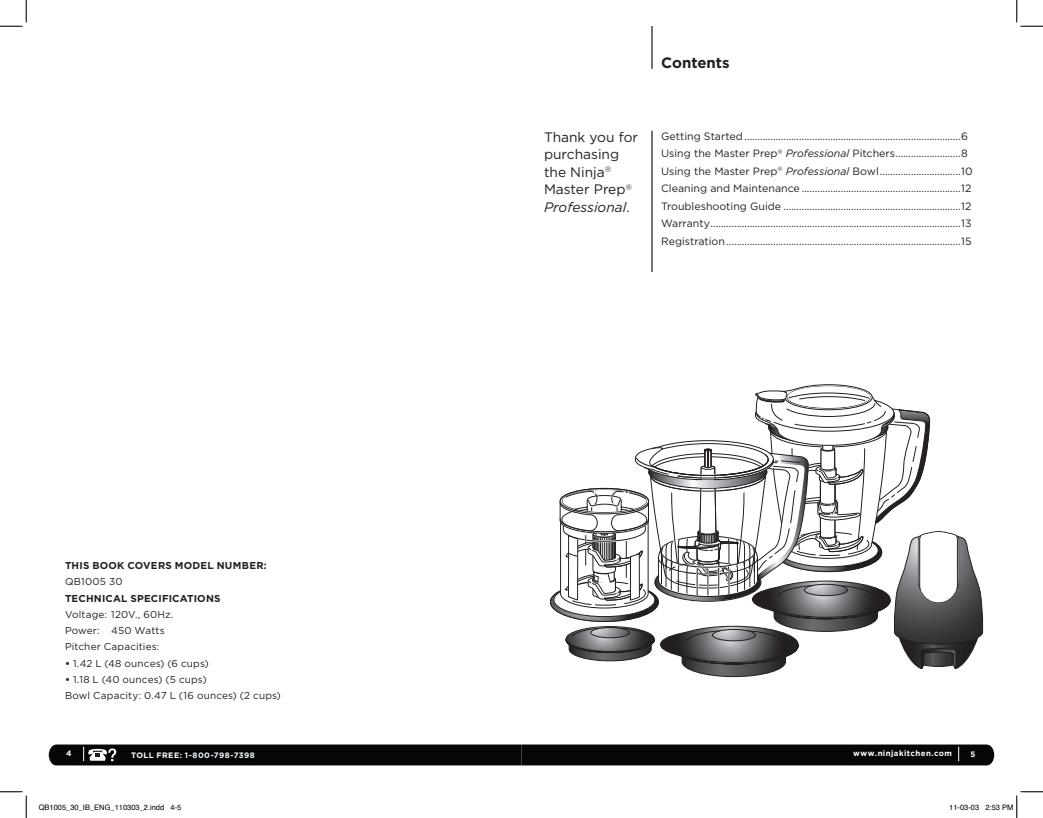
<style>
.page{position:relative;width:1043px;height:818px;background:#fff}
.page>*{position:absolute;margin:0;border:0;box-sizing:border-box;transform-origin:0 0}
.t1{font:700 15px "Gotham";color:#231f20}
.t2{font:13.75px/17.5px "Gotham";color:#231f20}
.t3{font:10.62px/17.5px "Gotham";color:#231f20}
.t4{font:10px/16.2px "Gotham";letter-spacing:.015em;color:#231f20}
.t5{font:700 10px "Gotham";letter-spacing:.02em;color:#231f20}
.t6{font:700 7.88px "Gotham";letter-spacing:.055em;color:#eef8fb}
.t7{font:700 7.88px "Gotham";letter-spacing:.055em;color:#fff}
.t8{font:7.5px "Helvetica";color:#000}
.s1{font-weight:700}
.s2{font-style:italic}
.s3{color:#fff}
</style>
<div class="page">
<div style="left:49px;top:744px;width:945px;height:21px;background:#050607"></div>
<hr style="left:651px;top:131px;width:1px;height:141px;background:#231f20">
<hr style="left:651px;top:26px;width:1px;height:43px;background:#231f20">
<svg style="left:550px;top:384px;width:433px;height:293px"></svg>
<svg style="left:0;top:0;width:27px;height:27px"></svg>
<svg style="left:0;top:791px;width:27px;height:27px"></svg>
<svg style="left:1016px;top:0;width:26px;height:27px"></svg>
<svg style="left:1016px;top:791px;width:26px;height:27px"></svg>
<h1 class="t1" style="left:661px;top:54px;width:70px">Contents</h1>
<p class="t5" style="left:65px;top:559px;width:203px">THIS BOOK COVERS MODEL NUMBER:</p>
<p class="t4" style="left:65px;top:573px;width:59px">QB1005 30</p>
<p class="t5" style="left:65px;top:592px;width:157px">TECHNICAL SPECIFICATIONS</p>
<p class="t4" style="left:65px;top:606px;width:110px">Voltage: 120V., 60Hz.<br>Power: 450 Watts<br>Pitcher Capacities:</p>
<p class="t4" style="left:65px;top:654px;width:145px"><span class="s1">•</span> 1.42 L (48 ounces) (6 cups)</p>
<p class="t4" style="left:65px;top:671px;width:217px"><span class="s1">•</span> 1.18 L (40 ounces) (5 cups)<br>Bowl Capacity: 0.47 L (16 ounces) (2 cups)</p>
<p class="t2" style="left:544px;top:128px;width:96px">Thank you for purchasing the Ninja<sup>®<br></sup>Master Prep<sup>®<br></sup><span class="s2">Professional</span>.</p>
<p class="t3" style="left:661px;top:127px;width:313px">Getting Started...................................................................................6<br>Using the Master Prep<sup>®</sup> <span class="s2">Professional</span> Pitchers.........................8<br>Using the Master Prep<sup>®</sup> <span class="s2">Professional</span> Bowl...............................10<br>Cleaning and Maintenance .............................................................12<br>Troubleshooting Guide ....................................................................12<br>Warranty................................................................................................13<br>Registration..........................................................................................15</p>
<p class="t7" style="left:66px;top:748px;width:7px">4</p>
<p class="t7" style="left:853px;top:749px;width:100px">www.ninjakitchen.com</p>
<p class="t6" style="left:131px;top:750px;width:125px"><span class="s3">TOLL FREE:</span> 1-800-798-7398</p>
<p class="t7" style="left:970px;top:749px;width:6px">5</p>
<p class="t8" style="left:39px;top:802px;width:144px">QB1005_30_IB_ENG_110303_2.indd 4-5</p>
<p class="t8" style="left:949px;top:802px;width:66px">11-03-03 2:53 PM</p>
</div>
